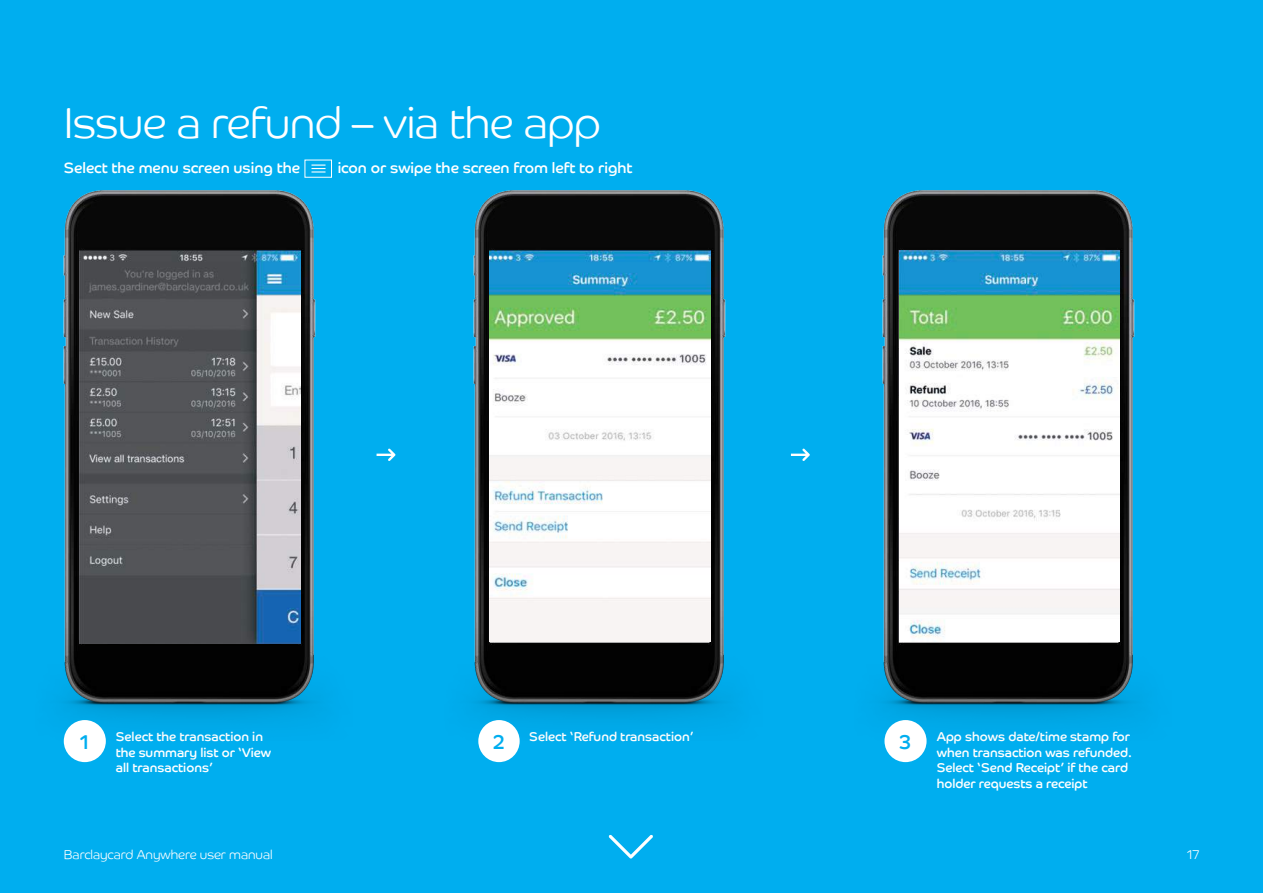
<style>
.page{position:relative;width:1263px;height:893px;background:#00aeef}
.page>*{position:absolute;margin:0;border:0;box-sizing:border-box;transform-origin:0 0}
.t1{font:43.5px "Barclaycard Co Lt";letter-spacing:-.01em;color:#fff}
.t2{font:20.1px "Barclaycard Co";color:#00aeef}
.t3{font:15px "Barclaycard Co";color:#fff}
.t4{font:12.75px/15.8px "Barclaycard Co";color:#fff}
.t5{font:12.75px "Barclaycard Co Lt";color:#fff}
</style>
<div class="page">
<svg style="left:609px;top:835px;width:44px;height:24px"></svg>
<div style="left:305px;top:160px;width:27px;height:17px;border:1px solid #fff"></div>
<svg style="left:311px;top:165px;width:14px;height:8px"></svg>
<img style="left:471px;top:190px;width:260px;height:537px">
<img style="left:61px;top:175px;width:271px;height:566px">
<svg style="left:377px;top:448px;width:18px;height:13px"></svg>
<svg style="left:791px;top:448px;width:19px;height:13px"></svg>
<img style="left:880px;top:190px;width:260px;height:551px">
<img style="left:489px;top:251px;width:222px;height:391px">
<img style="left:899px;top:251px;width:221px;height:391px">
<img style="left:80px;top:251px;width:220px;height:393px">
<div style="left:64px;top:720px;width:42px;height:42px;background:#fff;border-radius:50%"></div>
<div style="left:478px;top:720px;width:42px;height:42px;background:#fff;border-radius:50%"></div>
<div style="left:884px;top:720px;width:42px;height:42px;background:#fff;border-radius:50%"></div>
<h1 class="t1" style="left:64px;top:97px;width:539px">Issue a refund – via the app</h1>
<p class="t3" style="left:64px;top:159px;width:238px">Select the menu screen using the</p>
<p class="t3" style="left:338px;top:159px;width:296px">icon or swipe the screen from left to right</p>
<p class="t4" style="left:116px;top:728px;width:149px">Select the transaction in</p>
<p class="t4" style="left:529px;top:728px;width:166px">Select ‘Refund transaction’</p>
<p class="t4" style="left:116px;top:744px;width:157px">the summary list or ‘View all transactions’</p>
<h2 class="t2" style="left:80px;top:729px;width:11px">1</h2>
<h2 class="t2" style="left:493px;top:729px;width:13px">2</h2>
<h2 class="t2" style="left:900px;top:729px;width:13px">3</h2>
<p class="t4" style="left:937px;top:728px;width:197px">App shows date/time stamp for when transaction was refunded.<br>Select ‘Send Receipt’ if the card holder requests a receipt</p>
<p class="t5" style="left:64px;top:847px;width:210px">Barclaycard Anywhere user manual</p>
<p class="t5" style="left:1187px;top:847px;width:14px">17</p>
</div>
